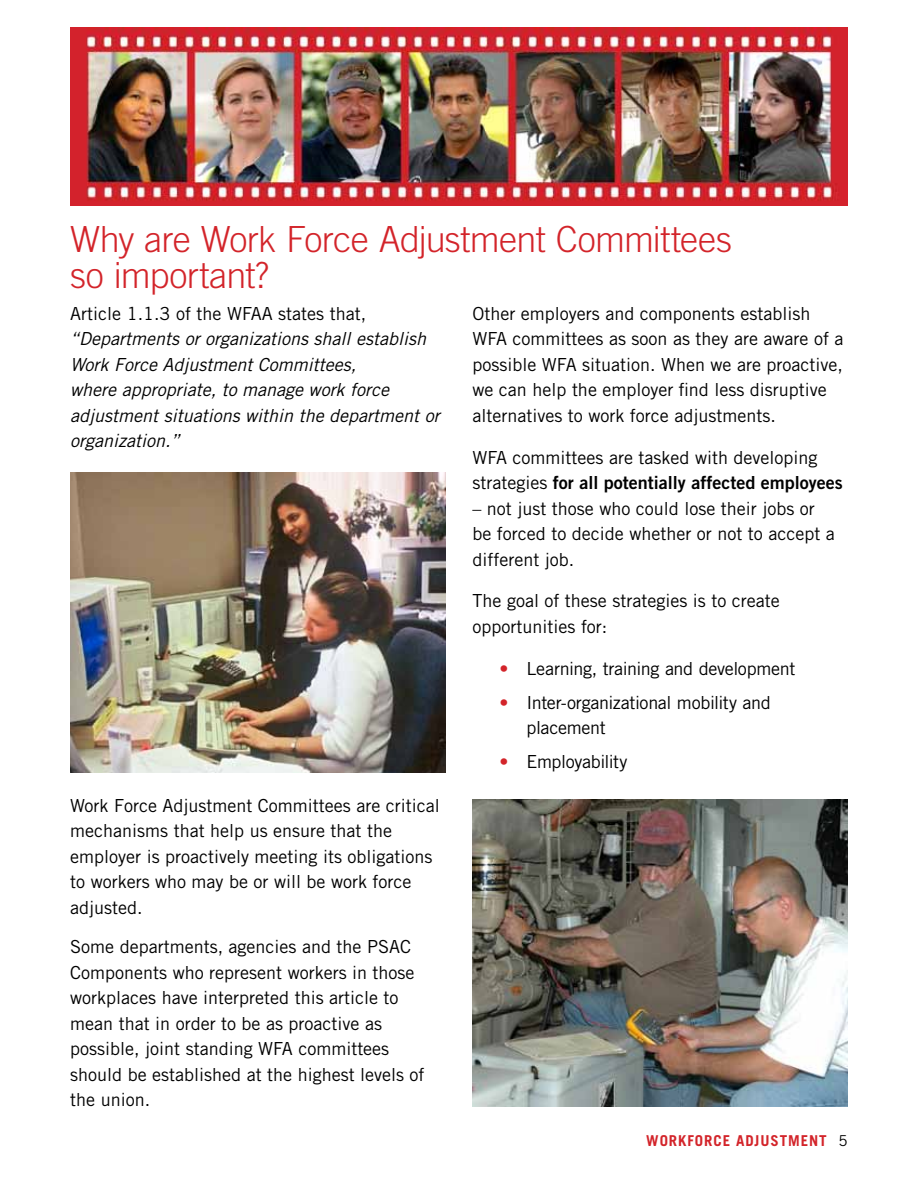
<style>
.page{position:relative;width:918px;height:1188px;background:#fff}
.page>*{position:absolute;margin:0;border:0;box-sizing:border-box;transform-origin:0 0}
.t1{font:300 36px/36px "Trade Gothic";letter-spacing:-.02em;color:#d3242a}
.t2{font:18px/25.5px "Trade Gothic";color:#000}
.t3{font:italic 18px/25.5px "Trade Gothic";color:#000}
.t4{font:18px/25.5px "Trade Gothic";letter-spacing:-.02em;color:#000}
.t5{font:18px "Trade Gothic Bold Two";color:#000}
.t6{font:18px "Trade Gothic";letter-spacing:-.025em;color:#000}
.t7{font:700 15px "Trade Gothic";letter-spacing:.06em;color:#d3242a}
.s1{font-family:"Trade Gothic"}
.s2{color:#d3242a}
.s3{font-weight:400;color:#000}
</style>
<div class="page">
<img style="left:70px;top:472px;width:376px;height:301px">
<img style="left:472px;top:799px;width:376px;height:308px">
<img style="left:70px;top:27px;width:778px;height:178px">
<h1 class="t1" style="left:70px;top:221px;width:663px">Why are Work Force Adjustment Committees so important?</h1>
<p class="t2" style="left:70px;top:300px;width:298px">Article 1.1.3 of the WFAA states that,</p>
<p class="t3" style="left:70px;top:326px;width:371px">“Departments or organizations shall establish Work Force Adjustment Committees,<br>where appropriate, to manage work force adjustment situations within the department or organization.”</p>
<p class="t2" style="left:70px;top:792px;width:371px">Work Force Adjustment Committees are critical mechanisms that help us ensure that the employer is proactively meeting its obligations to workers who may be or will be work force adjusted.</p>
<p class="t2" style="left:70px;top:934px;width:356px">Some departments, agencies and the PSAC Components who represent workers in those workplaces have interpreted this article to mean that in order to be as proactive as possible, joint standing WFA committees should be established at the highest levels of the union.</p>
<p class="t2" style="left:472px;top:300px;width:373px">Other employers and components establish WFA committees as soon as they are aware of a possible WFA situation. When we are proactive, we can help the employer find less disruptive alternatives to work force adjustments.</p>
<p class="t2" style="left:472px;top:444px;width:347px">WFA committees are tasked with developing</p>
<p class="t5" style="left:472px;top:471px;width:372px"><span class="s1">strategies</span> for all potentially affected employees</p>
<p class="t2" style="left:472px;top:495px;width:364px">– not just those who could lose their jobs or be forced to decide whether or not to accept a different job.</p>
<p class="t2" style="left:472px;top:588px;width:309px">The goal of these strategies is to create opportunities for:</p>
<p class="t4" style="left:500px;top:655px;width:297px"><span class="s2">•</span> Learning, training and development</p>
<p class="t4" style="left:526px;top:689px;width:246px;text-indent:-27px"><span class="s2">•</span> Inter-organizational mobility and placement</p>
<p class="t6" style="left:500px;top:751px;width:130px"><span class="s2">•</span> Employability</p>
<p class="t7" style="left:646px;top:1131px;width:203px">WORKFORCE ADJUSTMENT <span class="s3">5</span></p>
</div>
